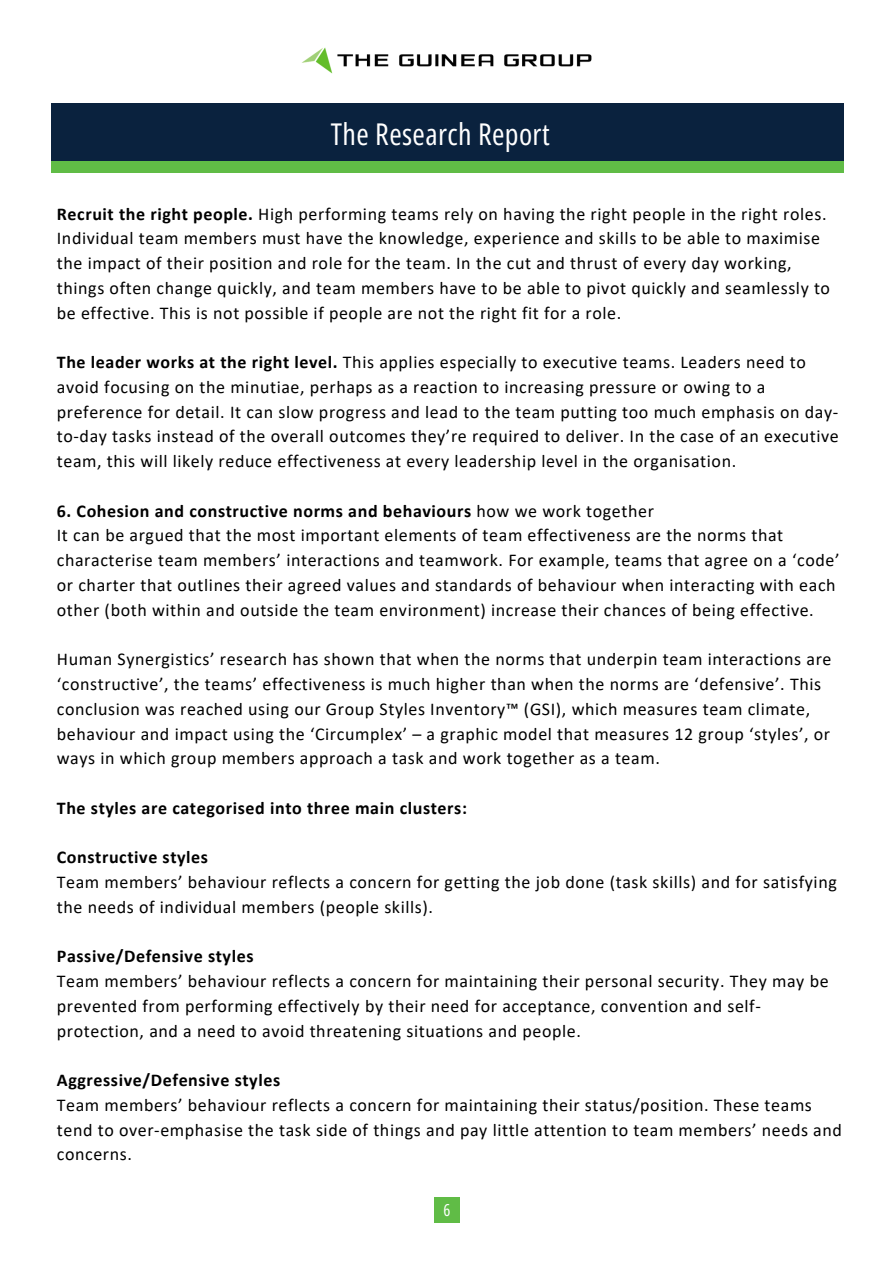
<style>
.page{position:relative;width:894px;height:1264px;background:#fff}
.page>*{position:absolute;margin:0;border:0;box-sizing:border-box;transform-origin:0 0}
.t1{font:30px "Open Sans Condensed";letter-spacing:.015em;color:#fff}
.t2{font:18px/24.8px "Calibri";letter-spacing:.03em;color:#000}
.t3{font:700 18px "Calibri";letter-spacing:.035em;color:#000}
.t4{font:16.5px "Open Sans Condensed";color:#fff}
.s1{font-weight:700}
.s2{font-weight:400}
</style>
<div class="page">
<div style="left:434px;top:1196px;width:25px;height:26px;background:#60bc46"></div>
<img style="left:302px;top:47px;width:290px;height:27px">
<div style="left:51px;top:103px;width:791px;height:59px;background:#0a223e"></div>
<div style="left:51px;top:162px;width:791px;height:10px;background:#60bc46"></div>
<p class="t1" style="left:331px;top:113px;width:220px">The Research Report</p>
<p class="t2" style="left:57px;top:203px;width:774px"><span class="s1">Recruit the right people.</span> High performing teams rely on having the right people in the right roles.<br>Individual team members must have the knowledge, experience and skills to be able to maximise the impact of their position and role for the team. In the cut and thrust of every day working, things often change quickly, and team members have to be able to pivot quickly and seamlessly to be effective. This is not possible if people are not the right fit for a role.</p>
<p class="t2" style="left:57px;top:351px;width:783px"><span class="s1">The leader works at the right level.</span> This applies especially to executive teams. Leaders need to avoid focusing on the minutiae, perhaps as a reaction to increasing pressure or owing to a preference for detail. It can slow progress and lead to the team putting too much emphasis on day&shy;to-day tasks instead of the overall outcomes they’re required to deliver. In the case of an executive team, this will likely reduce effectiveness at every leadership level in the organisation.</p>
<p class="t3" style="left:57px;top:503px;width:598px">6. Cohesion and constructive norms and behaviours <span class="s2">how we work together</span></p>
<p class="t2" style="left:57px;top:524px;width:784px">It can be argued that the most important elements of team effectiveness are the norms that characterise team members’ interactions and teamwork. For example, teams that agree on a ‘code’ or charter that outlines their agreed values and standards of behaviour when interacting with each other (both within and outside the team environment) increase their chances of being effective.</p>
<h2 class="t2" style="left:57px;top:648px;width:776px">Human Synergistics’ research has shown that when the norms that underpin team interactions are ‘constructive’, the teams’ effectiveness is much higher than when the norms are ‘defensive’. This conclusion was reached using our Group Styles Inventory™ (GSI), which measures team climate, behaviour and impact using the ‘Circumplex’ – a graphic model that measures 12 group ‘styles’, or ways in which group members approach a task and work together as a team.</h2>
<p class="t3" style="left:57px;top:800px;width:411px">The styles are categorised into three main clusters:</p>
<p class="t3" style="left:57px;top:849px;width:153px">Constructive styles</p>
<p class="t2" style="left:57px;top:871px;width:781px">Team members’ behaviour reflects a concern for getting the job done (task skills) and for satisfying the needs of individual members (people skills).</p>
<p class="t3" style="left:57px;top:948px;width:198px">Passive/Defensive styles</p>
<p class="t2" style="left:57px;top:970px;width:773px">Team members’ behaviour reflects a concern for maintaining their personal security. They may be prevented from performing effectively by their need for acceptance, convention and self&shy;protection, and a need to avoid threatening situations and people.</p>
<p class="t3" style="left:57px;top:1072px;width:225px">Aggressive/Defensive styles</p>
<p class="t2" style="left:57px;top:1094px;width:786px">Team members’ behaviour reflects a concern for maintaining their status/position. These teams tend to over-emphasise the task side of things and pay little attention to team members’ needs and concerns.</p>
<h1 class="t4" style="left:443px;top:1198px;width:9px">6</h1>
</div>
